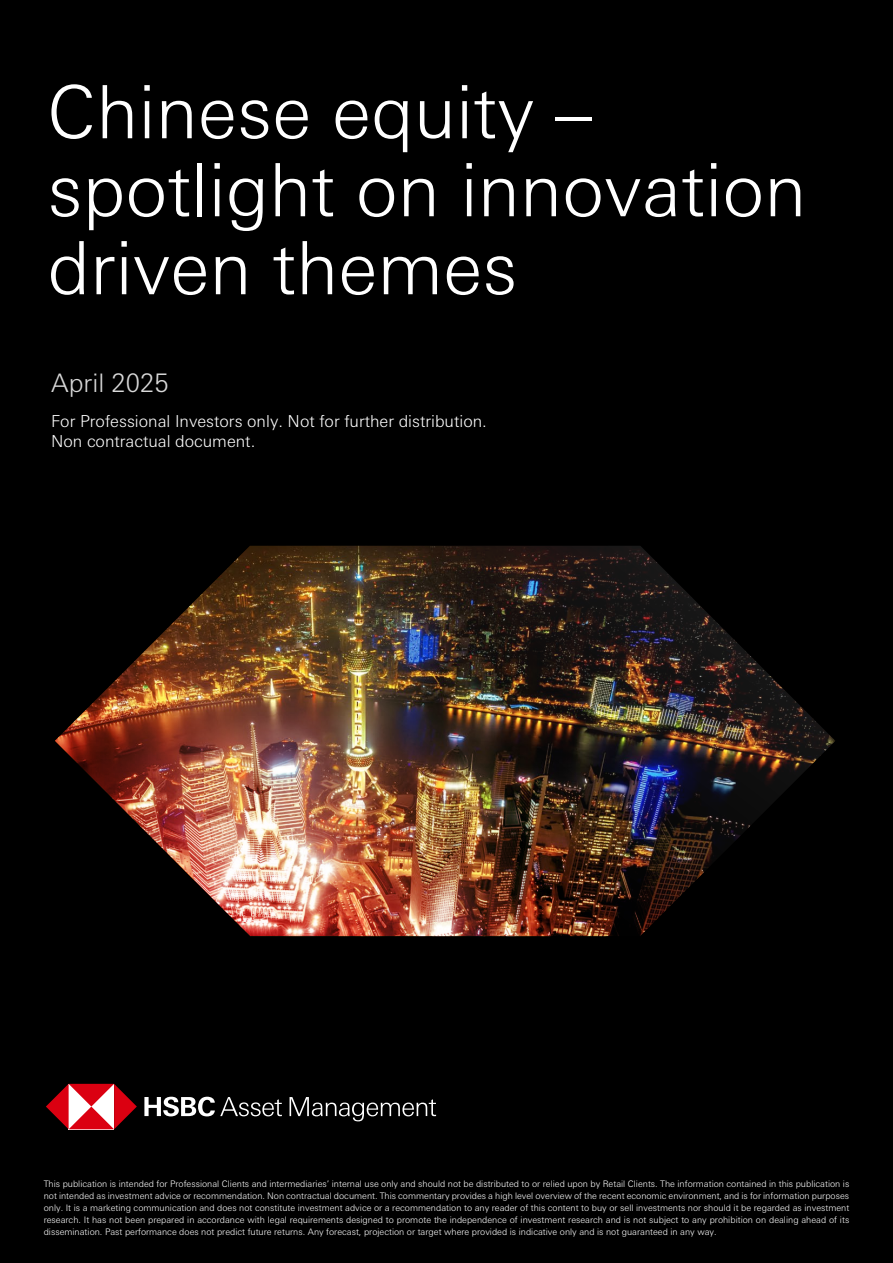
<style>
.page{position:relative;width:893px;height:1263px;background:#000}
.page>*{position:absolute;margin:0;border:0;box-sizing:border-box;transform-origin:0 0}
.t1{font:300 73.5px/78px "Univers Nextfor HSBC";color:#fff}
.t2{font:300 25.5px "Univers Nextfor HSBC";color:#d9d9d9}
.t3{font:300 16.5px/19.8px "Univers Nextfor HSBC";color:#fff}
.t4{font:300 9px/12px "Univers Nextfor HSBC";color:#fff;text-align:justify}
</style>
<div class="page">
<img style="left:55px;top:546px;width:780px;height:390px">
<svg style="left:46px;top:1084px;width:91px;height:45px"></svg>
<svg style="left:144px;top:1097px;width:138px;height:19px"></svg>
<svg style="left:290px;top:1097px;width:146px;height:24px"></svg>
<h1 class="t1" style="left:47px;top:68px;width:761px">Chinese equity – spotlight on innovation driven themes</h1>
<h2 class="t2" style="left:51px;top:365px;width:119px">April 2025</h2>
<h3 class="t3" style="left:51px;top:410px;width:437px">For Professional Investors only. Not for further distribution.<br>Non contractual document.</h3>
<p class="t4" style="left:44px;top:1177px;width:807px">This publication is intended for Professional Clients and intermediaries’ internal use only and should not be distributed to or relied upon by Retail Clients. The information contained in this publication is not intended as investment advice or recommendation. Non contractual document. This commentary provides a high level overview of the recent economic environment, and is for information purposes only. It is a marketing communication and does not constitute investment advice or a recommendation to any reader of this content to buy or sell investments nor should it be regarded as investment research. It has not been prepared in accordance with legal requirements designed to promote the independence of investment research and is not subject to any prohibition on dealing ahead of its dissemination. Past performance does not predict future returns. Any forecast, projection or target where provided is indicative only and is not guaranteed in any way.</p>
</div>
